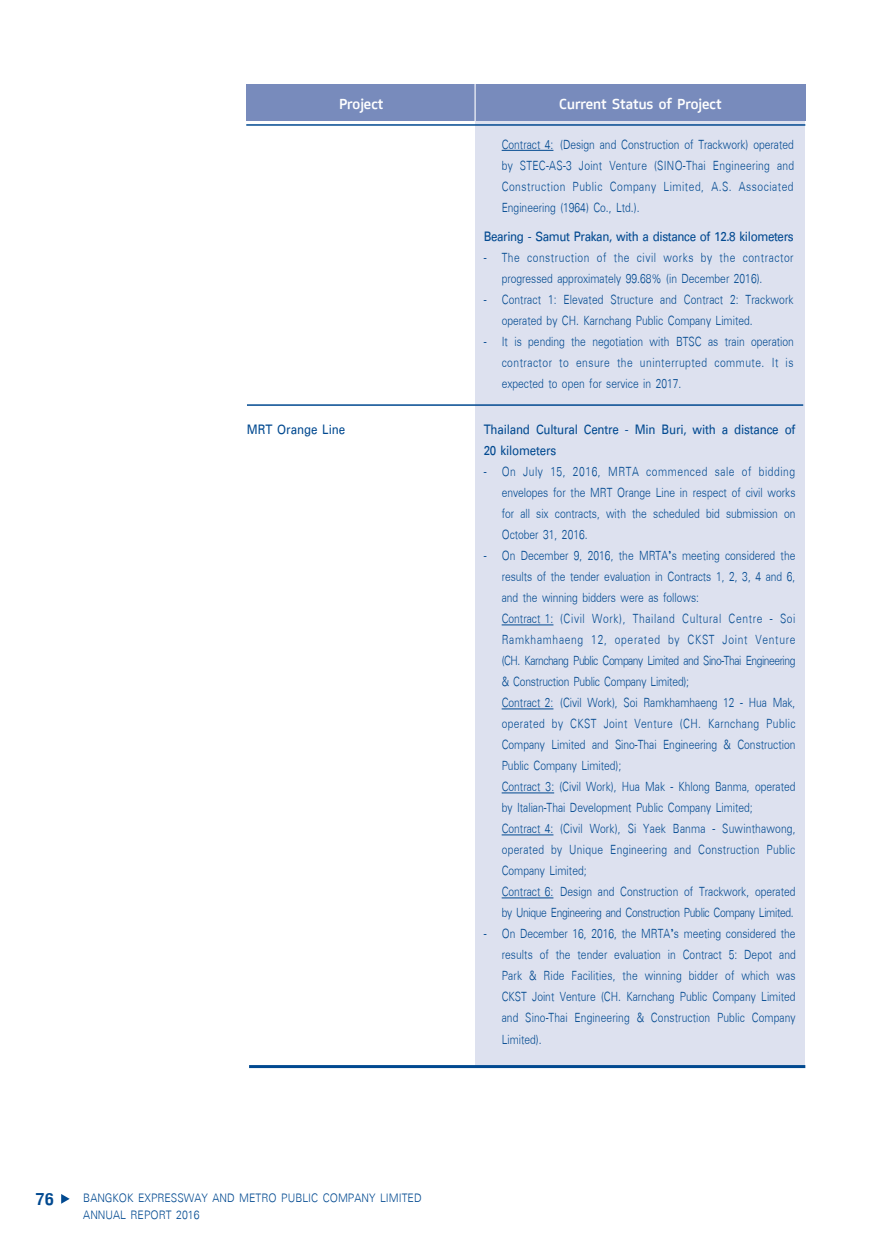
<style>
.page{position:relative;width:891px;height:1242px;background:#fff}
.page>*{position:absolute;margin:0;border:0;box-sizing:border-box;transform-origin:0 0}
.t1{font:19.5px/21px "UP Cx C";color:#014990;text-align:justify;scale:.9 1}
.t2{font:700 19.5px/21px "UP Cx C";letter-spacing:-.01em;color:#014990;scale:.9 1}
.t3{font:19.5px/21px "UP Cx C";letter-spacing:.03em;color:#014990;scale:.9 1}
.t4{font:500 19.5px "DB Yord X";color:#fff}
.t5{font:18px/16.5px "UP Cx C";color:#014990}
.s1{font-family:"PS Lx Display";font-weight:700;font-size:25.5px}
</style>
<div class="page">
<svg style="left:61px;top:1194px;width:9px;height:10px"></svg>
<div style="left:475px;top:114px;width:330px;height:952px;background:#dde1ef"></div>
<hr style="left:246px;top:124px;width:559px;height:2px;background:#014990">
<hr style="left:502px;top:624px;width:51px;height:1px;background:#014990">
<hr style="left:502px;top:708px;width:51px;height:1px;background:#014990">
<hr style="left:502px;top:792px;width:52px;height:1px;background:#014990">
<hr style="left:502px;top:834px;width:51px;height:1px;background:#014990">
<hr style="left:502px;top:897px;width:51px;height:1px;background:#014990">
<hr style="left:249px;top:1065px;width:556px;height:3px;background:#014990">
<hr style="left:247px;top:404px;width:556px;height:2px;background:#014990">
<div style="left:247px;top:85px;width:559px;height:36px;background:#788bbc"></div>
<hr style="left:475px;top:82px;width:1px;height:39px;background:#fff">
<hr style="left:502px;top:150px;width:51px;height:1px;background:#014990">
<p class="t4" style="left:339px;top:93px;width:46px">Project</p>
<p class="t4" style="left:559px;top:93px;width:164px">Current Status of Project</p>
<p class="t1" style="left:502px;top:134px;width:326px">Contract 4: (Design and Construction of Trackwork) operated by STEC-AS-3 Joint Venture (SINO-Thai Engineering and Construction Public Company Limited, A.S. Associated Engineering (1964) Co., Ltd.).</p>
<p class="t2" style="left:484px;top:226px;width:346px">Bearing - Samut Prakan, with a distance of 12.8 kilometers</p>
<p class="t3" style="left:502px;top:247px;width:326px;text-indent:-18px">- The construction of the civil works by the contractor progressed approximately 99.68% (in December 2016).</p>
<p class="t1" style="left:502px;top:289px;width:326px;text-indent:-18px">- Contract 1: Elevated Structure and Contract 2: Trackwork operated by CH. Karnchang Public Company Limited.</p>
<p class="t1" style="left:502px;top:331px;width:326px;text-indent:-18px">- It is pending the negotiation with BTSC as train operation contractor to ensure the uninterrupted commute. It is expected to open for service in 2017.</p>
<p class="t2" style="left:247px;top:419px;width:111px">MRT Orange Line</p>
<p class="t2" style="left:484px;top:419px;width:348px">Thailand Cultural Centre - Min Buri, with a distance of<br>20 kilometers</p>
<p class="t1" style="left:502px;top:461px;width:328px;text-indent:-18px">- On July 15, 2016, MRTA commenced sale of bidding envelopes for the MRT Orange Line in respect of civil works for all six contracts, with the scheduled bid submission on October 31, 2016.</p>
<p class="t1" style="left:502px;top:546px;width:328px;text-align:left;text-indent:-18px">- On December 9, 2016, the MRTA’s meeting considered the results of the tender evaluation in Contracts 1, 2, 3, 4 and 6, and the winning bidders were as follows:<br>Contract 1: (Civil Work), Thailand Cultural Centre - Soi Ramkhamhaeng 12, operated by CKST Joint Venture (CH. Karnchang Public Company Limited and Sino-Thai Engineering &amp; Construction Public Company Limited);<br>Contract 2: (Civil Work), Soi Ramkhamhaeng 12 - Hua Mak, operated by CKST Joint Venture (CH. Karnchang Public Company Limited and Sino-Thai Engineering &amp; Construction Public Company Limited);<br>Contract 3: (Civil Work), Hua Mak - Khlong Banma, operated by Italian-Thai Development Public Company Limited; Contract 4: (Civil Work), Si Yaek Banma - Suwinthawong, operated by Unique Engineering and Construction Public Company Limited;<br>Contract 6: Design and Construction of Trackwork, operated by Unique Engineering and Construction Public Company Limited.</p>
<p class="t1" style="left:502px;top:924px;width:328px;text-indent:-18px">- On December 16, 2016, the MRTA’s meeting considered the results of the tender evaluation in Contract 5: Depot and Park &amp; Ride Facilities, the winning bidder of which was CKST Joint Venture (CH. Karnchang Public Company Limited and Sino-Thai Engineering &amp; Construction Public Company Limited).</p>
<p class="t5" style="left:83px;top:1190px;width:340px;text-indent:-48px"><span class="s1">76</span> BANGKOK EXPRESSWAY AND METRO PUBLIC COMPANY LIMITED<br>ANNUAL REPORT 2016</p>
</div>
